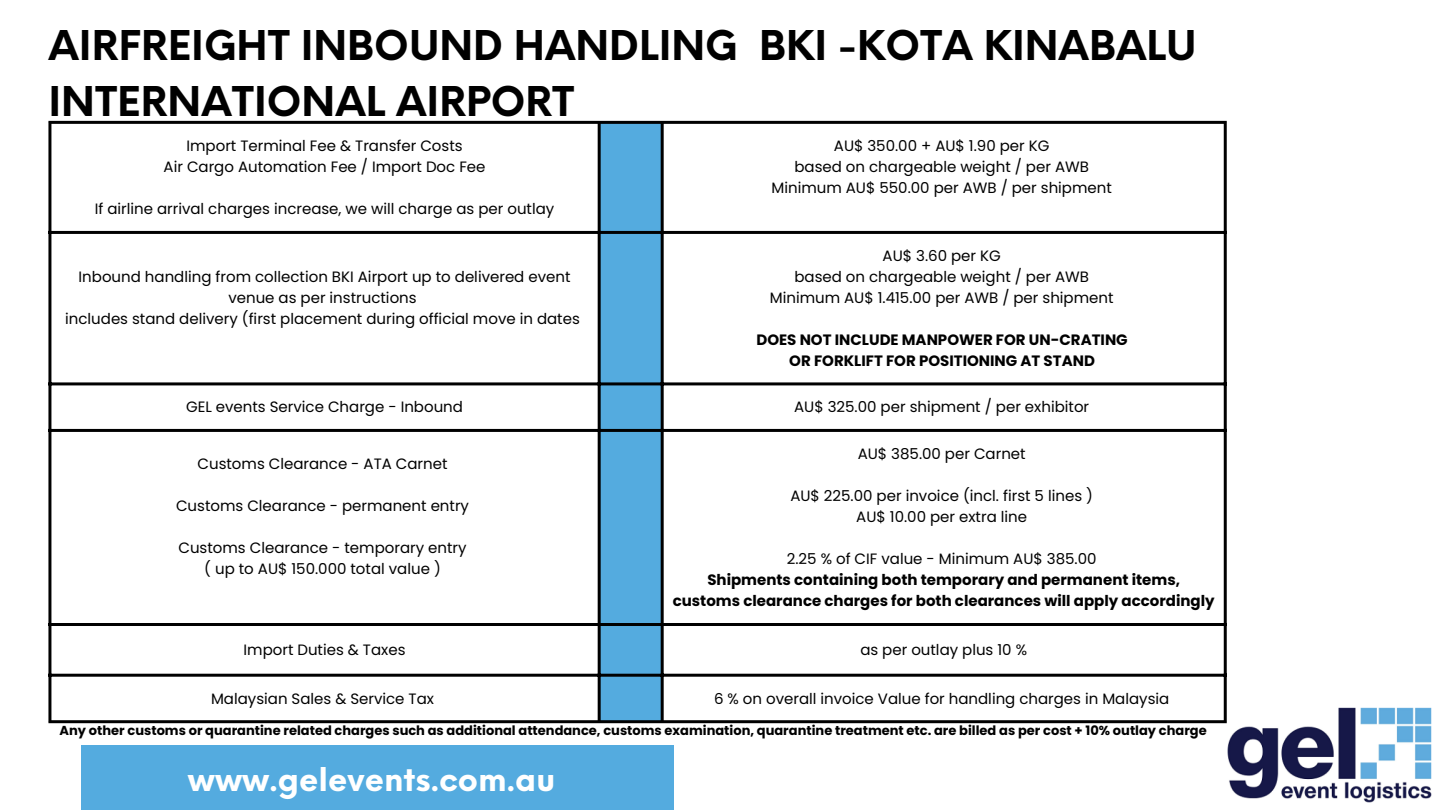
<style>
.page{position:relative;width:1440px;height:810px;background:#fff}
.page>*{position:absolute;margin:0;border:0;box-sizing:border-box;transform-origin:0 0}
.t1{font:700 40px/56.2px "Neue Einstellung";color:#000}
.t2{font:700 32px "Neue Einstellung";color:#fff}
.t3{font:15px/21px "Poppins";color:#000;text-align:center}
.t4{font:700 15px "Poppins";color:#000}
.t5{font:700 13px "Poppins";color:#000}
</style>
<div class="page">
<img style="left:1218px;top:700px;width:214px;height:103px">
<div style="left:601px;top:124px;width:60px;height:596px;background:#54abdf"></div>
<hr style="left:48px;top:124px;width:3px;height:596px;background:#000">
<hr style="left:598px;top:124px;width:3px;height:596px;background:#000">
<hr style="left:661px;top:124px;width:3px;height:596px;background:#000">
<hr style="left:1224px;top:124px;width:3px;height:596px;background:#000">
<hr style="left:48px;top:121px;width:1179px;height:3px;background:#000">
<hr style="left:48px;top:231px;width:1179px;height:3px;background:#000">
<hr style="left:48px;top:382px;width:1179px;height:3px;background:#000">
<hr style="left:48px;top:429px;width:1179px;height:3px;background:#000">
<hr style="left:48px;top:623px;width:1179px;height:3px;background:#000">
<hr style="left:48px;top:674px;width:1179px;height:3px;background:#000">
<hr style="left:48px;top:720px;width:1179px;height:3px;background:#000">
<div style="left:81px;top:745px;width:592px;height:65px;background:#54abdf"></div>
<p class="t1" style="left:48px;top:13px;width:1150px">AIRFREIGHT INBOUND HANDLING BKI -KOTA KINABALU<br>INTERNATIONAL AIRPORT</p>
<p class="t3" style="left:186px;top:135px;width:278px">Import Terminal Fee &amp; Transfer Costs</p>
<p class="t3" style="left:164px;top:156px;width:323px">Air Cargo Automation Fee / Import Doc Fee</p>
<p class="t3" style="left:95px;top:198px;width:461px">If airline arrival charges increase, we will charge as per outlay</p>
<p class="t3" style="left:79px;top:266px;width:493px">Inbound handling from collection BKI Airport up to delivered event venue as per instructions</p>
<p class="t3" style="left:65px;top:308px;width:516px">includes stand delivery (first placement during official move in dates</p>
<p class="t3" style="left:834px;top:135px;width:217px">AU$ 350.00 + AU$ 1.90 per KG</p>
<p class="t3" style="left:794px;top:156px;width:296px">based on chargeable weight / per AWB</p>
<p class="t3" style="left:771px;top:177px;width:342px">Minimum AU$ 550.00 per AWB / per shipment</p>
<p class="t3" style="left:883px;top:245px;width:120px">AU$ 3.60 per KG</p>
<p class="t3" style="left:794px;top:266px;width:296px">based on chargeable weight / per AWB</p>
<p class="t3" style="left:770px;top:287px;width:345px">Minimum AU$ 1.415.00 per AWB / per shipment</p>
<p class="t4" style="left:756px;top:329px;width:373px">DOES NOT INCLUDE MANPOWER FOR UN-CRATING</p>
<p class="t4" style="left:789px;top:350px;width:307px">OR FORKLIFT FOR POSITIONING AT STAND</p>
<p class="t3" style="left:186px;top:397px;width:278px">GEL events Service Charge - Inbound</p>
<p class="t3" style="left:794px;top:397px;width:297px">AU$ 325.00 per shipment / per exhibitor</p>
<p class="t3" style="left:198px;top:454px;width:252px">Customs Clearance - ATA Carnet</p>
<p class="t3" style="left:176px;top:496px;width:295px">Customs Clearance - permanent entry</p>
<p class="t3" style="left:178px;top:538px;width:290px">Customs Clearance - temporary entry</p>
<p class="t3" style="left:204px;top:559px;width:238px">( up to AU$ 150.000 total value )</p>
<p class="t3" style="left:858px;top:443px;width:169px">AU$ 385.00 per Carnet</p>
<p class="t3" style="left:790px;top:485px;width:304px">AU$ 225.00 per invoice (incl. first 5 lines )</p>
<p class="t3" style="left:856px;top:506px;width:172px">AU$ 10.00 per extra line</p>
<p class="t3" style="left:787px;top:548px;width:311px">2.25 % of CIF value - Minimum AU$ 385.00</p>
<p class="t4" style="left:707px;top:569px;width:474px">Shipments containing both temporary and permanent items,</p>
<p class="t4" style="left:673px;top:590px;width:543px">customs clearance charges for both clearances will apply accordingly</p>
<p class="t3" style="left:244px;top:639px;width:163px">Import Duties &amp; Taxes</p>
<p class="t3" style="left:860px;top:639px;width:168px">as per outlay plus 10 %</p>
<p class="t3" style="left:211px;top:688px;width:224px">Malaysian Sales &amp; Service Tax</p>
<p class="t3" style="left:714px;top:688px;width:457px">6 % on overall invoice Value for handling charges in Malaysia</p>
<h2 class="t5" style="left:60px;top:721px;width:1149px">Any other customs or quarantine related charges such as additional attendance, customs examination, quarantine treatment etc. are billed as per cost + 10% outlay charge</h2>
<h1 class="t2" style="left:188px;top:740px;width:369px">www.gelevents.com.au</h1>
<p class="t2" style="left:188px;top:750px;width:369px">www.gelevents.com.au</p>
</div>
